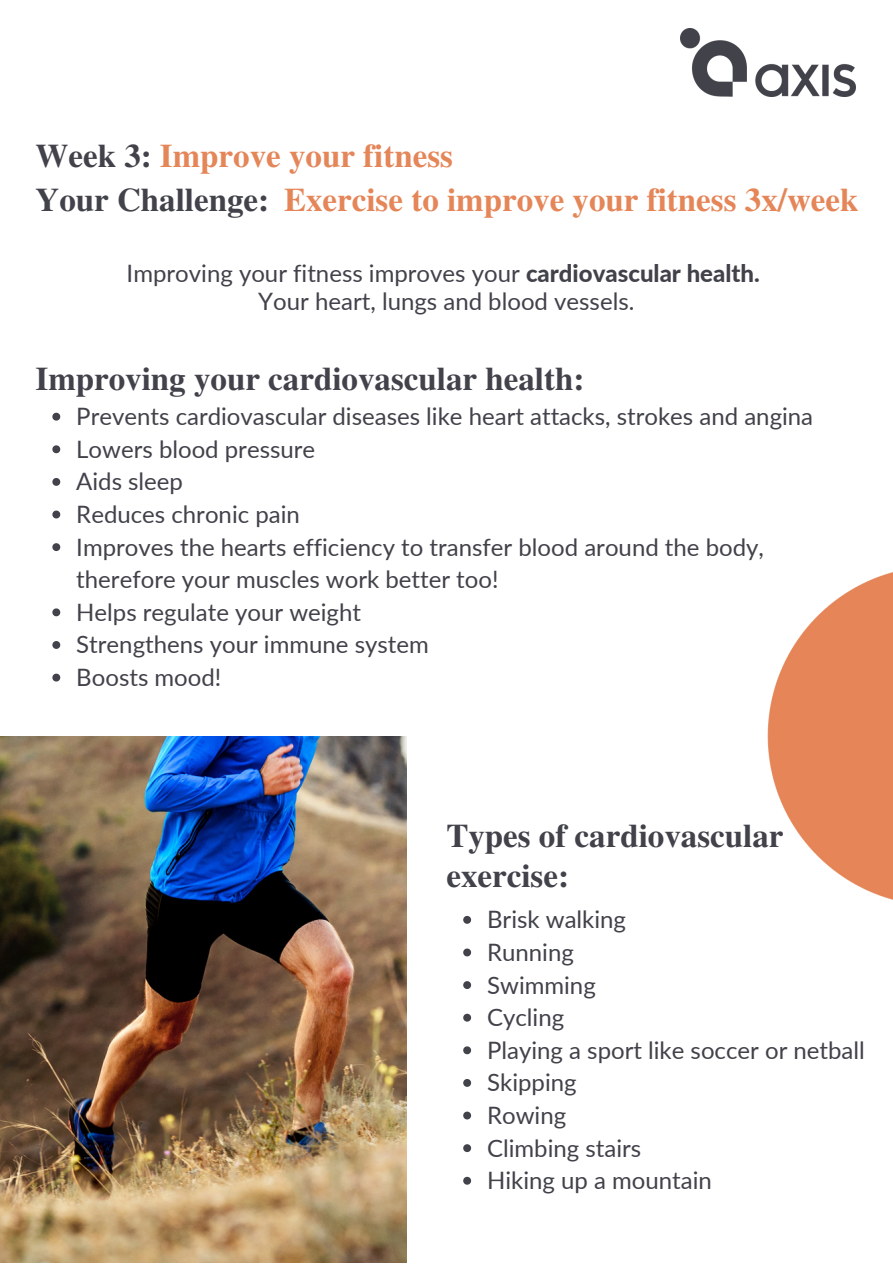
<style>
.page{position:relative;width:893px;height:1264px;background:#fff}
.page>*{position:absolute;margin:0;border:0;box-sizing:border-box;transform-origin:0 0}
.t1{font:700 33px "Te X Gyre Termes";color:#e58659}
.t2{font:700 33px/39.3px "Te X Gyre Termes";color:#41424a}
.t3{font:24px/32.5px "Lato";color:#41424a}
.s1{color:#41424a}
.s2{font-weight:800}
</style>
<div class="page">
<img style="left:0;top:736px;width:406px;height:526px">
<img style="left:680px;top:29px;width:175px;height:67px">
<svg style="left:52px;top:413px;width:8px;height:7px"></svg>
<svg style="left:52px;top:445px;width:8px;height:8px"></svg>
<svg style="left:52px;top:478px;width:8px;height:8px"></svg>
<svg style="left:52px;top:510px;width:8px;height:8px"></svg>
<svg style="left:52px;top:543px;width:8px;height:8px"></svg>
<svg style="left:52px;top:608px;width:8px;height:8px"></svg>
<svg style="left:52px;top:641px;width:8px;height:8px"></svg>
<svg style="left:52px;top:673px;width:8px;height:8px"></svg>
<svg style="left:463px;top:915px;width:8px;height:8px"></svg>
<svg style="left:463px;top:948px;width:8px;height:8px"></svg>
<svg style="left:463px;top:981px;width:8px;height:8px"></svg>
<svg style="left:463px;top:1013px;width:8px;height:8px"></svg>
<svg style="left:463px;top:1046px;width:8px;height:8px"></svg>
<svg style="left:463px;top:1079px;width:8px;height:7px"></svg>
<svg style="left:463px;top:1111px;width:8px;height:8px"></svg>
<svg style="left:463px;top:1144px;width:8px;height:8px"></svg>
<svg style="left:463px;top:1176px;width:8px;height:8px"></svg>
<img style="left:767px;top:572px;width:125px;height:328px">
<h1 class="t1" style="left:35px;top:130px;width:419px"><span class="s1">Week 3:</span> Improve your fitness</h1>
<h1 class="t1" style="left:35px;top:174px;width:824px"><span class="s1">Your Challenge:</span> Exercise to improve your fitness 3x/week</h1>
<p class="t3" style="left:127px;top:258px;width:634px;line-height:28px;text-align:center">Improving your fitness improves your <span class="s2">cardiovascular health.<br></span>Your heart, lungs and blood vessels.</p>
<h1 class="t2" style="left:35px;top:358px;width:550px">Improving your cardiovascular health:</h1>
<p class="t3" style="left:76px;top:399px;width:738px">Prevents cardiovascular diseases like heart attacks, strokes and angina Lowers blood pressure<br>Aids sleep<br>Reduces chronic pain<br>Improves the hearts efficiency to transfer blood around the body, therefore your muscles work better too!<br>Helps regulate your weight<br>Strengthens your immune system<br>Boosts mood!</p>
<h1 class="t2" style="left:446px;top:814px;width:338px">Types of cardiovascular exercise:</h1>
<p class="t3" style="left:487px;top:902px;width:379px">Brisk walking<br>Running<br>Swimming<br>Cycling<br>Playing a sport like soccer or netball<br>Skipping<br>Rowing<br>Climbing stairs<br>Hiking up a mountain</p>
</div>
